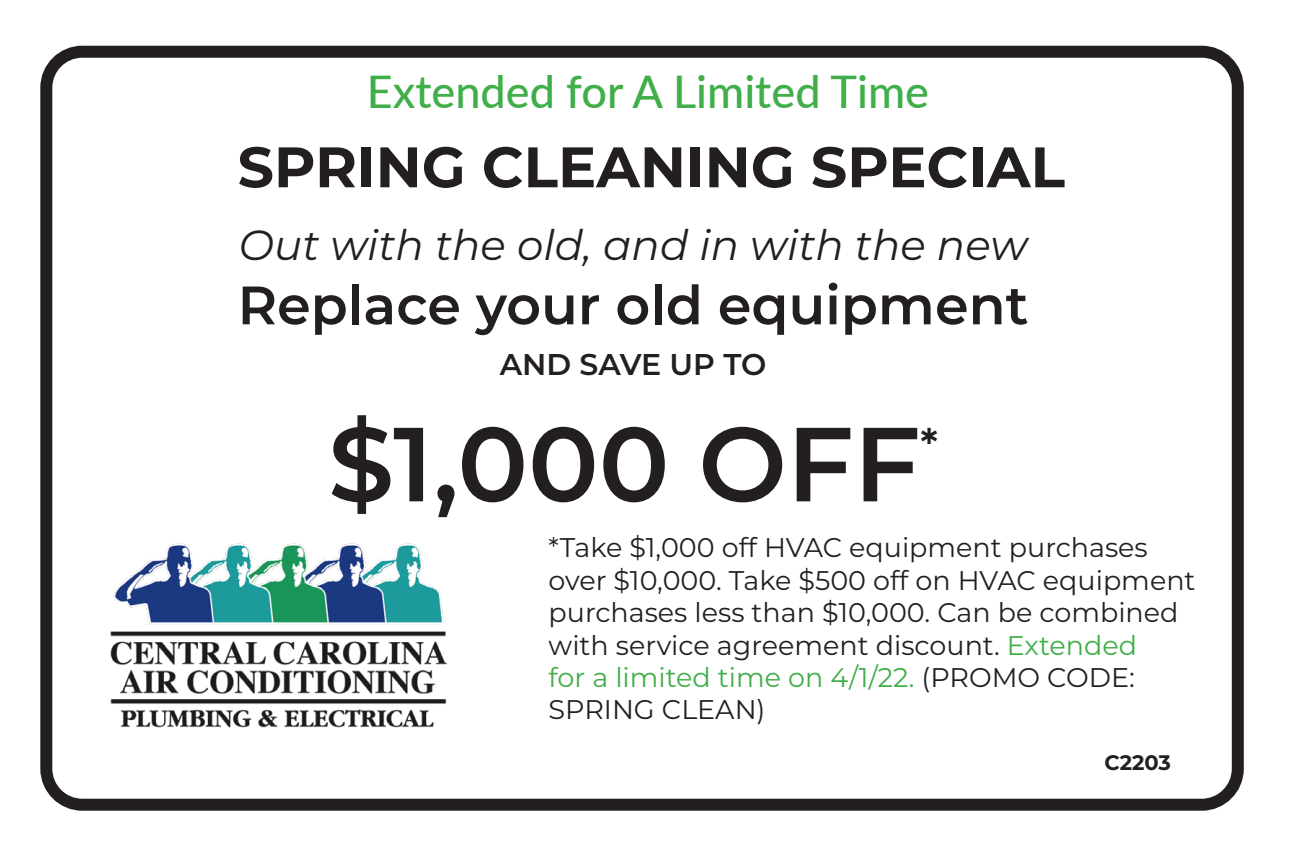
<style>
.page{position:relative;width:1296px;height:864px;background:#fff}
.page>*{position:absolute;margin:0;border:0;box-sizing:border-box;transform-origin:0 0}
.t1{font:600 105px "Montserrat";color:#231f20}
.t2{font:700 57px "Montserrat";color:#231f20}
.t3{font:600 54px "Montserrat";color:#231f20}
.t4{font:500 45px "Lato";color:#40ae49}
.t5{font:italic 42px "Montserrat";color:#231f20}
.t6{font:600 42px "Montserrat";color:#231f20}
.t7{font:600 30px "Montserrat";color:#231f20}
.t8{font:27px/32.4px "Montserrat";color:#231f20}
.t9{font:700 21px "Montserrat";letter-spacing:-.005em;color:#231f20}
.s1{color:#40ae49}
</style>
<div class="page">
<div style="left:40px;top:46px;width:1204px;height:765px;border:12px solid #231f20;border-radius:36px"></div>
<img style="left:110px;top:543px;width:337px;height:185px">
<p class="t4" style="left:367px;top:60px;width:564px">Extended for A Limited Time</p>
<p class="t2" style="left:238px;top:126px;width:829px">SPRING CLEANING SPECIAL</p>
<p class="t5" style="left:239px;top:216px;width:790px">Out with the old, and in with the new</p>
<p class="t3" style="left:238px;top:267px;width:792px">Replace your old equipment</p>
<p class="t7" style="left:500px;top:343px;width:268px">AND SAVE UP TO</p>
<p class="t1" style="left:328px;top:390px;width:594px">$1,000 OFF</p>
<p class="t6" style="left:921px;top:415px;width:19px">*</p>
<p class="t8" style="left:549px;top:531px;width:648px">*Take $1,000 off HVAC equipment purchases over $10,000. Take $500 off on HVAC equipment purchases less than $10,000. Can be combined with service agreement discount. <span class="s1">Extended<br>for a limited time on 4/1/22.</span> (PROMO CODE:<br>SPRING CLEAN)</p>
<p class="t9" style="left:1104px;top:747px;width:68px">C2203</p>
</div>
